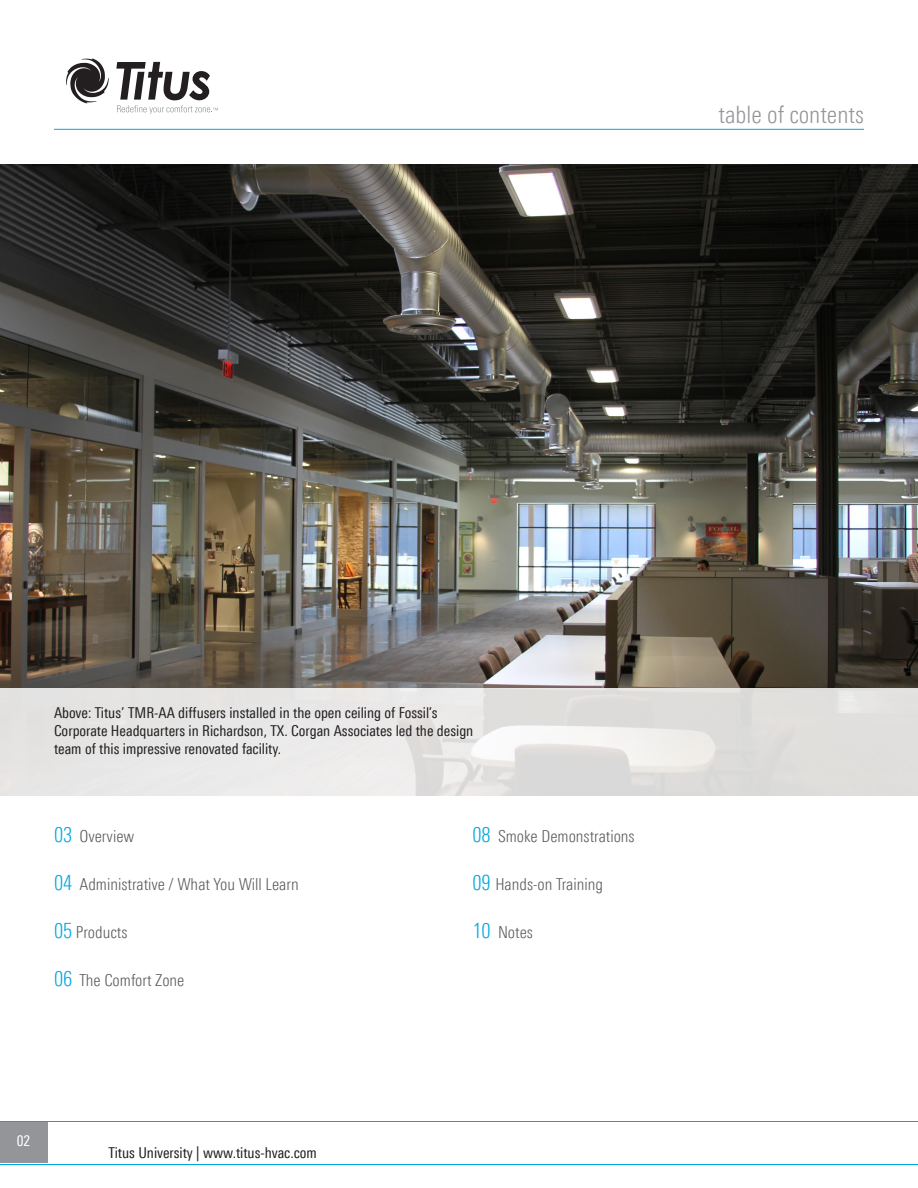
<style>
.page{position:relative;width:918px;height:1188px;background:#fff}
.page>*{position:absolute;margin:0;border:0;box-sizing:border-box;transform-origin:0 0}
.Title_sub{font:300 condensed 24px "LT Univers";color:#939598}
.Title_Heading{font:300 condensed 16.5px "LT Univers";color:#57585a}
.Title_sub-2{font:condensed 15px/18px "LT Univers";color:#231f20}
.Title_sub-3{font:condensed 15px "LT Univers";color:#fff}
.s1{font-size:21px;color:#00a8e2}
</style>
<div class="page">
<hr style="left:0;top:1164px;width:918px;height:1px;background:#00a8e2">
<hr style="left:0;top:1121px;width:918px;height:1px;background:#00a8e2">
<div style="left:0;top:1123px;width:47px;height:40px;background:#939598"></div>
<hr style="left:54px;top:129px;width:810px;height:1px;background:#00a8e2">
<img style="left:0;top:164px;width:918px;height:524px">
<svg style="left:0;top:688px;width:918px;height:108px;background:#e5e3e2"></svg>
<svg style="left:66px;top:58px;width:43px;height:46px"></svg>
<svg style="left:116px;top:62px;width:102px;height:52px"></svg>
<p class="Title_sub" style="left:719px;top:100px;width:147px">table of contents</p>
<p class="Title_sub-2" style="left:54px;top:704px;width:421px">Above: Titus’ TMR-AA diffusers installed in the open ceiling of Fossil’s<br>Corporate Headquarters in Richardson, TX. Corgan Associates led the design team of this impressive renovated facility.</p>
<p class="Title_Heading" style="left:54px;top:827px;width:82px"><span class="s1">03</span> Overview</p>
<p class="Title_Heading" style="left:54px;top:875px;width:246px"><span class="s1">04</span> Administrative / What You Will Learn</p>
<p class="Title_Heading" style="left:54px;top:923px;width:75px"><span class="s1">05</span> Products</p>
<p class="Title_Heading" style="left:54px;top:970px;width:132px"><span class="s1">06</span> The Comfort Zone</p>
<p class="Title_Heading" style="left:472px;top:827px;width:164px"><span class="s1">08</span> Smoke Demonstrations</p>
<p class="Title_Heading" style="left:472px;top:875px;width:132px"><span class="s1">09</span> Hands-on Training</p>
<p class="Title_Heading" style="left:472px;top:923px;width:62px"><span class="s1">10</span> Notes</p>
<p class="Title_sub-3" style="left:17px;top:1132px;width:15px">02</p>
<p class="Title_sub-2" style="left:109px;top:1143px;width:210px">Titus University | www.titus-hvac.com</p>
</div>
